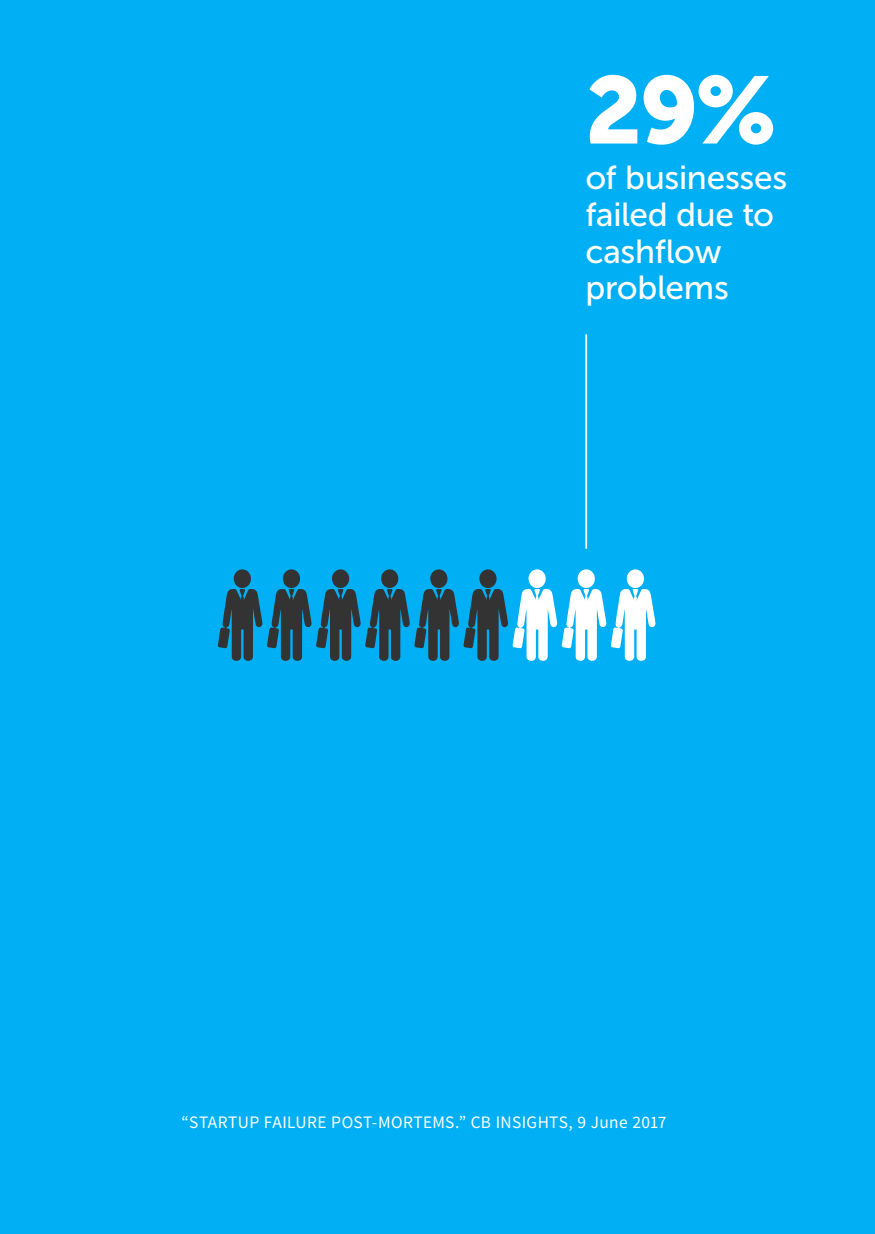
<style>
.page{position:relative;width:875px;height:1234px;background:#00aff4}
.page>*{position:absolute;margin:0;border:0;box-sizing:border-box;transform-origin:0 0}
.t1{font:94.5px "Museo Sans Cyrl 900";color:#fff}
.t2{font:33.25px/36.8px "Museo Sans Cyrl 500";letter-spacing:-.01em;color:#fff}
.t3{font:17.5px "Source Sans Pro";letter-spacing:.02em;color:#fff}
</style>
<div class="page">
<svg style="left:218px;top:569px;width:438px;height:92px"></svg>
<hr style="left:585px;top:334px;width:2px;height:215px;background:#fff">
<h1 class="t1" style="left:585px;top:57px;width:192px">29%</h1>
<h2 class="t2" style="left:585px;top:159px;width:203px">of businesses failed due to cashflow problems</h2>
<p class="t3" style="left:182px;top:1111px;width:487px">“STARTUP FAILURE POST-MORTEMS.” CB INSIGHTS, 9 June 2017</p>
</div>
